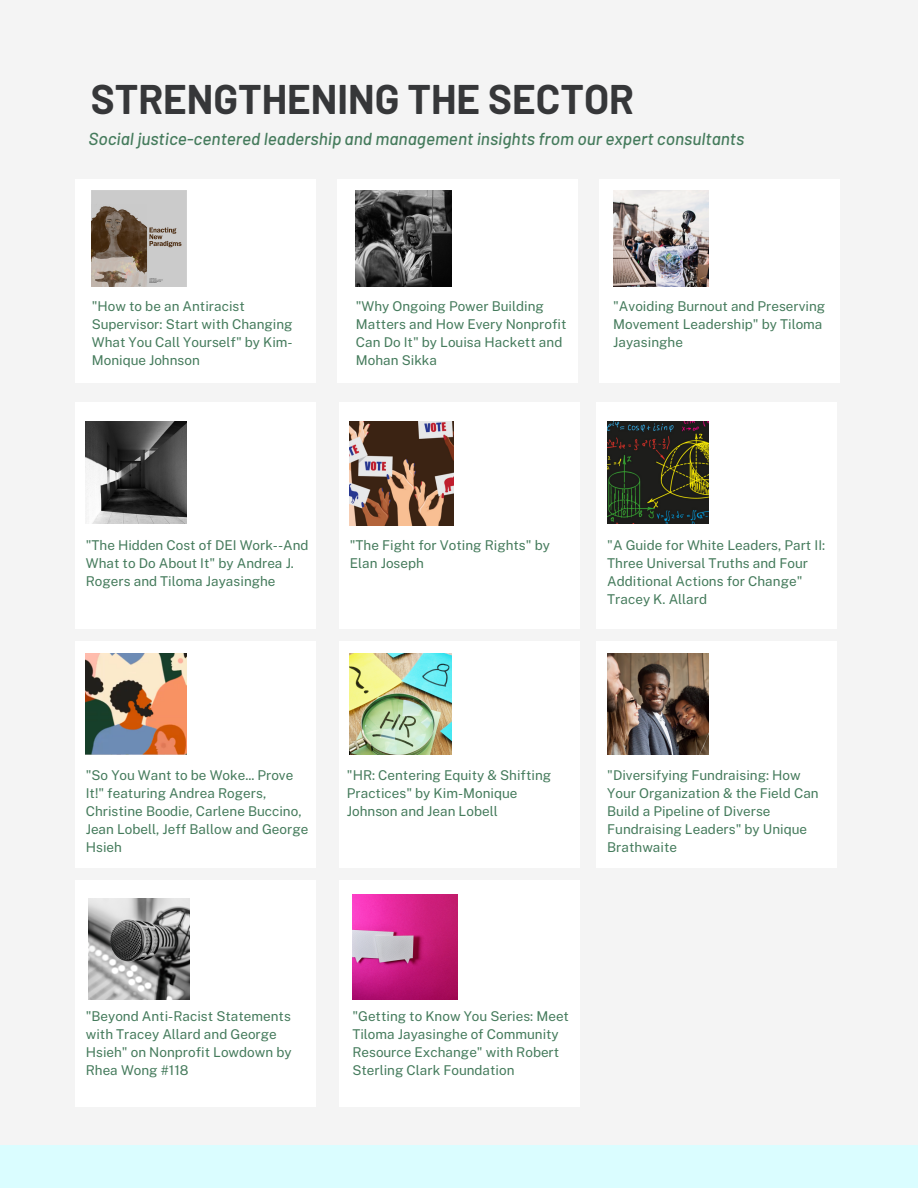
<style>
.page{position:relative;width:918px;height:1188px;background:#f4f4f4}
.page>*{position:absolute;margin:0;border:0;box-sizing:border-box;transform-origin:0 0}
.t1{font:700 40.5px "Barlow";color:#363739}
.t2{font:italic 500 17.4px "Barlow";color:#457b5c}
.t3{font:13.5px/18px "Public Sans";color:#457b5c}
</style>
<div class="page">
<div style="left:0;top:1146px;width:918px;height:42px;background:#dafdff"></div>
<div style="left:75px;top:179px;width:241px;height:204px;background:#fff"></div>
<img style="left:92px;top:191px;width:95px;height:95px">
<div style="left:337px;top:179px;width:241px;height:204px;background:#fff"></div>
<img style="left:356px;top:191px;width:95px;height:95px">
<div style="left:599px;top:179px;width:241px;height:204px;background:#fff"></div>
<img style="left:613px;top:191px;width:95px;height:95px">
<div style="left:75px;top:403px;width:241px;height:226px;background:#fff"></div>
<img style="left:86px;top:422px;width:101px;height:101px">
<div style="left:339px;top:403px;width:241px;height:226px;background:#fff"></div>
<img style="left:350px;top:422px;width:103px;height:103px">
<div style="left:597px;top:403px;width:240px;height:226px;background:#fff"></div>
<img style="left:607px;top:422px;width:101px;height:101px">
<div style="left:75px;top:642px;width:241px;height:226px;background:#fff"></div>
<img style="left:86px;top:653px;width:101px;height:101px">
<div style="left:339px;top:642px;width:241px;height:226px;background:#fff"></div>
<img style="left:350px;top:653px;width:101px;height:101px">
<div style="left:597px;top:642px;width:240px;height:226px;background:#fff"></div>
<img style="left:607px;top:653px;width:101px;height:101px">
<div style="left:75px;top:880px;width:241px;height:226px;background:#fff"></div>
<img style="left:89px;top:898px;width:101px;height:101px">
<div style="left:339px;top:880px;width:241px;height:226px;background:#fff"></div>
<img style="left:352px;top:894px;width:105px;height:105px">
<p class="t1" style="left:91px;top:74px;width:545px">STRENGTHENING THE SECTOR</p>
<p class="t2" style="left:89px;top:128px;width:657px">Social justice-centered leadership and management insights from our expert consultants</p>
<p class="t3" style="left:92px;top:297px;width:202px">"How to be an Antiracist<br>Supervisor: Start with Changing<br>What You Call Yourself" by Kim-<br>Monique Johnson</p>
<p class="t3" style="left:356px;top:297px;width:212px">"Why Ongoing Power Building<br>Matters and How Every Nonprofit<br>Can Do It" by Louisa Hackett and<br>Mohan Sikka</p>
<p class="t3" style="left:613px;top:297px;width:213px">"Avoiding Burnout and Preserving<br>Movement Leadership" by Tiloma<br>Jayasinghe</p>
<p class="t3" style="left:86px;top:536px;width:224px">"The Hidden Cost of DEI Work--And<br>What to Do About It" by Andrea J.<br>Rogers and Tiloma Jayasinghe</p>
<p class="t3" style="left:350px;top:536px;width:202px">"The Fight for Voting Rights" by<br>Elan Joseph</p>
<p class="t3" style="left:607px;top:536px;width:219px">"A Guide for White Leaders, Part II:<br>Three Universal Truths and Four<br>Additional Actions for Change"</p>
<p class="t3" style="left:607px;top:590px;width:101px">Tracey K. Allard</p>
<p class="t3" style="left:86px;top:766px;width:224px">"So You Want to be Woke... Prove<br>It!" featuring Andrea Rogers,<br>Christine Boodie, Carlene Buccino,<br>Jean Lobell, Jeff Ballow and George<br>Hsieh</p>
<p class="t3" style="left:347px;top:766px;width:206px">"HR: Centering Equity &amp; Shifting<br>Practices" by Kim-Monique<br>Johnson and Jean Lobell</p>
<p class="t3" style="left:607px;top:766px;width:213px">"Diversifying Fundraising: How<br>Your Organization &amp; the Field Can<br>Build a Pipeline of Diverse<br>Fundraising Leaders" by Unique<br>Brathwaite</p>
<p class="t3" style="left:86px;top:1007px;width:207px">"Beyond Anti-Racist Statements with Tracey Allard and George<br>Hsieh" on Nonprofit Lowdown by<br>Rhea Wong #118</p>
<p class="t3" style="left:352px;top:1007px;width:218px">"Getting to Know You Series: Meet<br>Tiloma Jayasinghe of Community<br>Resource Exchange" with Robert<br>Sterling Clark Foundation</p>
</div>
